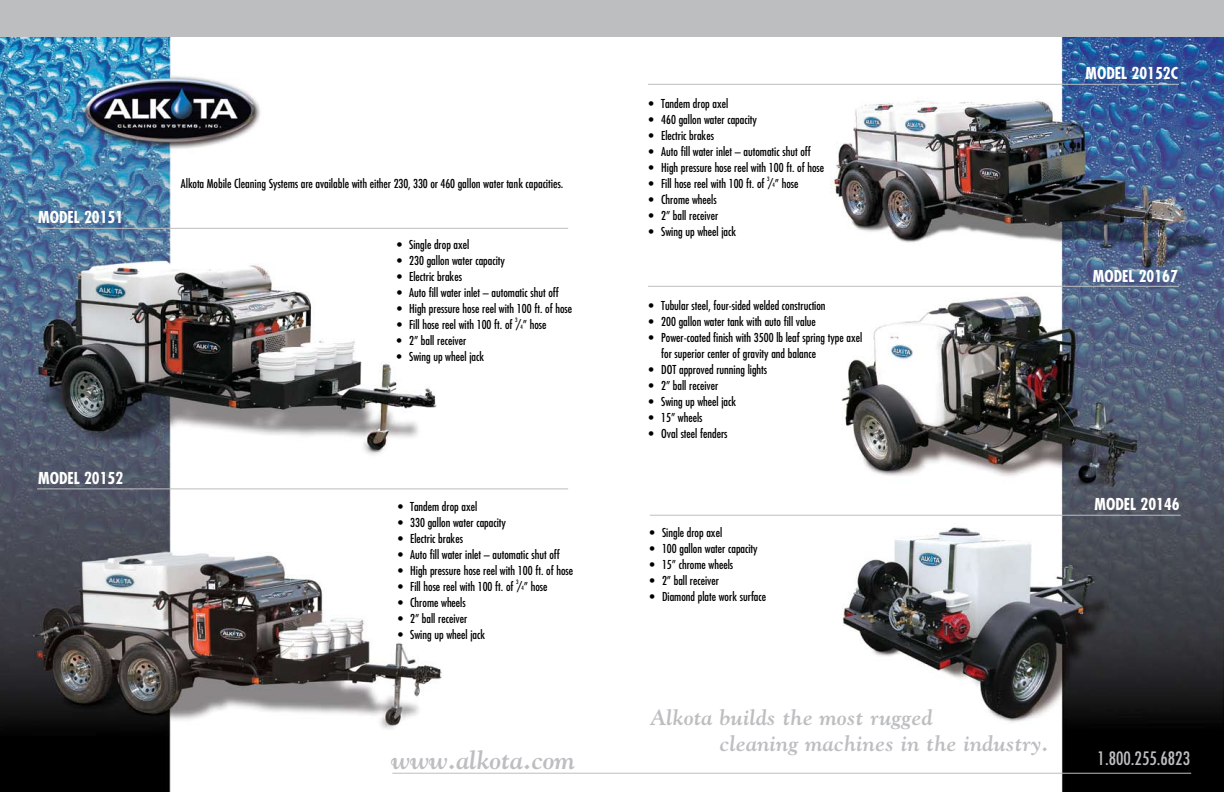
<style>
.page{position:relative;width:1224px;height:792px;background:#fff}
.page>*{position:absolute;margin:0;border:0;box-sizing:border-box;transform-origin:0 0}
.t1{font:italic 700 26px "Goudy";color:#bcbec0}
.t2{font:italic 700 22px/26.4px "Goudy";letter-spacing:.01em;color:#bcbec0}
.t3{font:condensed 18px "Futura";color:#bcbec0}
.t4{font:700 condensed 16px "Futura";color:#fff}
.t5{font:condensed 12px/16px "Futura";color:#000}
.t6{font:500 condensed 12px "Futura";letter-spacing:-.01em;color:#000}
.t7{font:condensed 5.8px "Futura";color:#000}
.s1{font-size:5.8px}
</style>
<div class="page">
<img style="left:612px;top:37px;width:612px;height:755px">
<img style="left:0;top:37px;width:612px;height:755px">
<div style="left:0;top:0;width:1224px;height:37px;background:#bcbec0"></div>
<hr style="left:37px;top:228px;width:531px;height:1px;background:#bcbec0">
<hr style="left:37px;top:488px;width:531px;height:1px;background:#bcbec0">
<hr style="left:648px;top:84px;width:531px;height:1px;background:#bcbec0">
<hr style="left:648px;top:286px;width:531px;height:1px;background:#bcbec0">
<hr style="left:392px;top:773px;width:799px;height:1px;background:#bcbec0">
<hr style="left:650px;top:515px;width:531px;height:1px;background:#bcbec0">
<h3 class="t4" style="left:38px;top:207px;width:87px">MODEL 20151</h3>
<h3 class="t4" style="left:38px;top:468px;width:87px">MODEL 20152</h3>
<p class="t6" style="left:181px;top:176px;width:384px">Alkota Mobile Cleaning Systems are available with either 230, 330 or 460 gallon water tank capacities.</p>
<p class="t5" style="left:397px;top:237px;width:74px">• Single drop axel</p>
<p class="t5" style="left:397px;top:253px;width:109px">• 230 gallon water capacity</p>
<p class="t5" style="left:397px;top:269px;width:67px">• Electric brakes</p>
<p class="t5" style="left:397px;top:285px;width:163px">• Auto fill water inlet – automatic shut off</p>
<p class="t5" style="left:397px;top:301px;width:177px">• High pressure hose reel with 100 ft. of hose</p>
<p class="t5" style="left:397px;top:317px;width:151px">• Fill hose reel with 100 ft. of /<span class="s1">4</span>” hose</p>
<p class="t7" style="left:515px;top:316px;width:4px">3</p>
<p class="t5" style="left:397px;top:333px;width:71px">• 2” ball receiver</p>
<p class="t5" style="left:397px;top:349px;width:89px">• Swing up wheel jack</p>
<p class="t5" style="left:398px;top:498px;width:81px">• Tandem drop axel</p>
<p class="t5" style="left:398px;top:514px;width:109px">• 330 gallon water capacity</p>
<p class="t5" style="left:398px;top:530px;width:67px">• Electric brakes</p>
<p class="t5" style="left:398px;top:546px;width:163px">• Auto fill water inlet – automatic shut off</p>
<p class="t5" style="left:398px;top:562px;width:177px">• High pressure hose reel with 100 ft. of hose</p>
<p class="t5" style="left:398px;top:578px;width:151px">• Fill hose reel with 100 ft. of /<span class="s1">4</span>” hose</p>
<p class="t7" style="left:516px;top:578px;width:4px">3</p>
<p class="t5" style="left:398px;top:594px;width:69px">• Chrome wheels</p>
<p class="t5" style="left:398px;top:610px;width:71px">• 2” ball receiver</p>
<p class="t5" style="left:398px;top:626px;width:89px">• Swing up wheel jack</p>
<p class="t5" style="left:649px;top:95px;width:81px">• Tandem drop axel</p>
<p class="t5" style="left:649px;top:111px;width:110px">• 460 gallon water capacity</p>
<p class="t5" style="left:649px;top:127px;width:67px">• Electric brakes</p>
<p class="t5" style="left:649px;top:143px;width:163px">• Auto fill water inlet – automatic shut off</p>
<p class="t5" style="left:649px;top:159px;width:177px">• High pressure hose reel with 100 ft. of hose</p>
<p class="t5" style="left:649px;top:175px;width:151px">• Fill hose reel with 100 ft. of /<span class="s1">4</span>” hose</p>
<p class="t7" style="left:767px;top:175px;width:4px">3</p>
<p class="t5" style="left:649px;top:191px;width:69px">• Chrome wheels</p>
<p class="t5" style="left:649px;top:207px;width:71px">• 2” ball receiver</p>
<p class="t5" style="left:649px;top:223px;width:89px">• Swing up wheel jack</p>
<p class="t5" style="left:649px;top:297px;width:178px">• Tubular steel, four-sided welded construction</p>
<p class="t5" style="left:649px;top:313px;width:168px">• 200 gallon water tank with auto fill value</p>
<p class="t5" style="left:661px;top:329px;width:203px;text-indent:-12px">• Power-coated finish with 3500 lb leaf spring type axel for superior center of gravity and balance</p>
<p class="t5" style="left:649px;top:361px;width:120px">• DOT approved running lights</p>
<p class="t5" style="left:649px;top:377px;width:71px">• 2” ball receiver</p>
<p class="t5" style="left:649px;top:393px;width:89px">• Swing up wheel jack</p>
<p class="t5" style="left:649px;top:409px;width:55px">• 15” wheels</p>
<p class="t5" style="left:649px;top:425px;width:80px">• Oval steel fenders</p>
<p class="t5" style="left:650px;top:524px;width:74px">• Single drop axel</p>
<p class="t5" style="left:650px;top:540px;width:110px">• 100 gallon water capacity</p>
<p class="t5" style="left:650px;top:556px;width:85px">• 15” chrome wheels</p>
<p class="t5" style="left:650px;top:572px;width:71px">• 2” ball receiver</p>
<p class="t5" style="left:650px;top:588px;width:118px">• Diamond plate work surface</p>
<h3 class="t4" style="left:1086px;top:63px;width:93px">MODEL 20152C</h3>
<h3 class="t4" style="left:1093px;top:265px;width:87px">MODEL 20167</h3>
<h3 class="t4" style="left:1095px;top:494px;width:87px">MODEL 20146</h3>
<h2 class="t2" style="left:720px;top:704px;width:330px;text-indent:-70px">Alkota builds the most rugged<br>cleaning machines in the industry.</h2>
<h1 class="t1" style="left:392px;top:744px;width:185px">www.alkota.com</h1>
<h3 class="t3" style="left:1098px;top:747px;width:94px">1.800.255.6823</h3>
</div>
